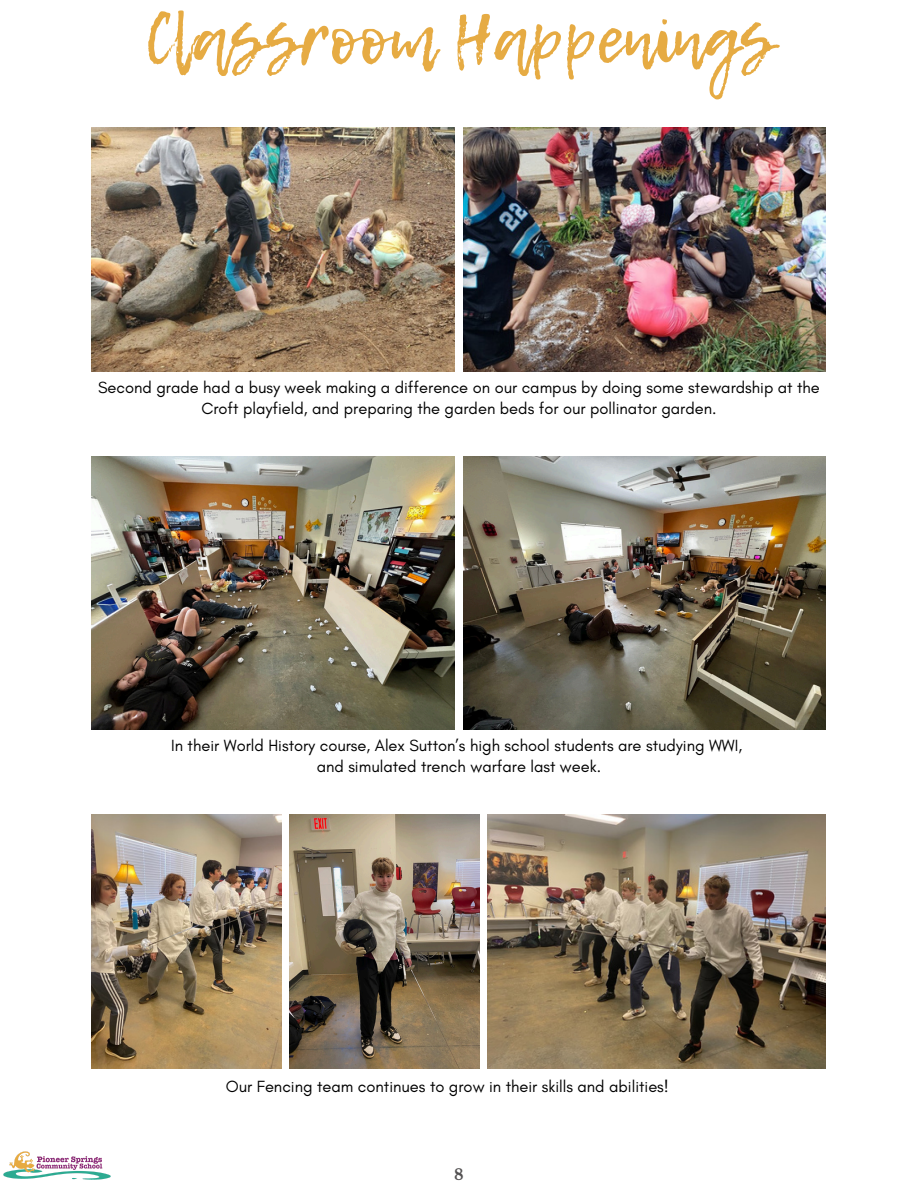
<style>
.page{position:relative;width:918px;height:1188px;background:#fff}
.page>*{position:absolute;margin:0;border:0;box-sizing:border-box;transform-origin:0 0}
.t1{font:67.5px "Lemon Tuesday";color:#e6ab43}
.t2{font:16.5px/21.3px "Glacial Indifference";color:#000;text-align:center}
.t3{font:700 15px "Libre Baskerville";color:#535152}
</style>
<div class="page">
<img style="left:3px;top:1151px;width:108px;height:29px">
<img style="left:92px;top:127px;width:362px;height:244px">
<img style="left:463px;top:127px;width:363px;height:244px">
<img style="left:92px;top:457px;width:362px;height:272px">
<img style="left:463px;top:457px;width:363px;height:272px">
<img style="left:290px;top:815px;width:190px;height:254px">
<img style="left:92px;top:815px;width:190px;height:254px">
<img style="left:487px;top:815px;width:339px;height:254px">
<p class="t1" style="left:144px;top:-11px;width:631px">Classroom Happenings</p>
<p class="t2" style="left:98px;top:376px;width:723px">Second grade had a busy week making a difference on our campus by doing some stewardship at the<br>Croft playfield, and preparing the garden beds for our pollinator garden.</p>
<p class="t2" style="left:171px;top:734px;width:573px">In their World History course, Alex Sutton’s high school students are studying WWI,</p>
<p class="t2" style="left:317px;top:756px;width:286px">and simulated trench warfare last week.</p>
<p class="t2" style="left:226px;top:1075px;width:445px">Our Fencing team continues to grow in their skills and abilities!</p>
<p class="t3" style="left:454px;top:1166px;width:11px">8</p>
</div>
